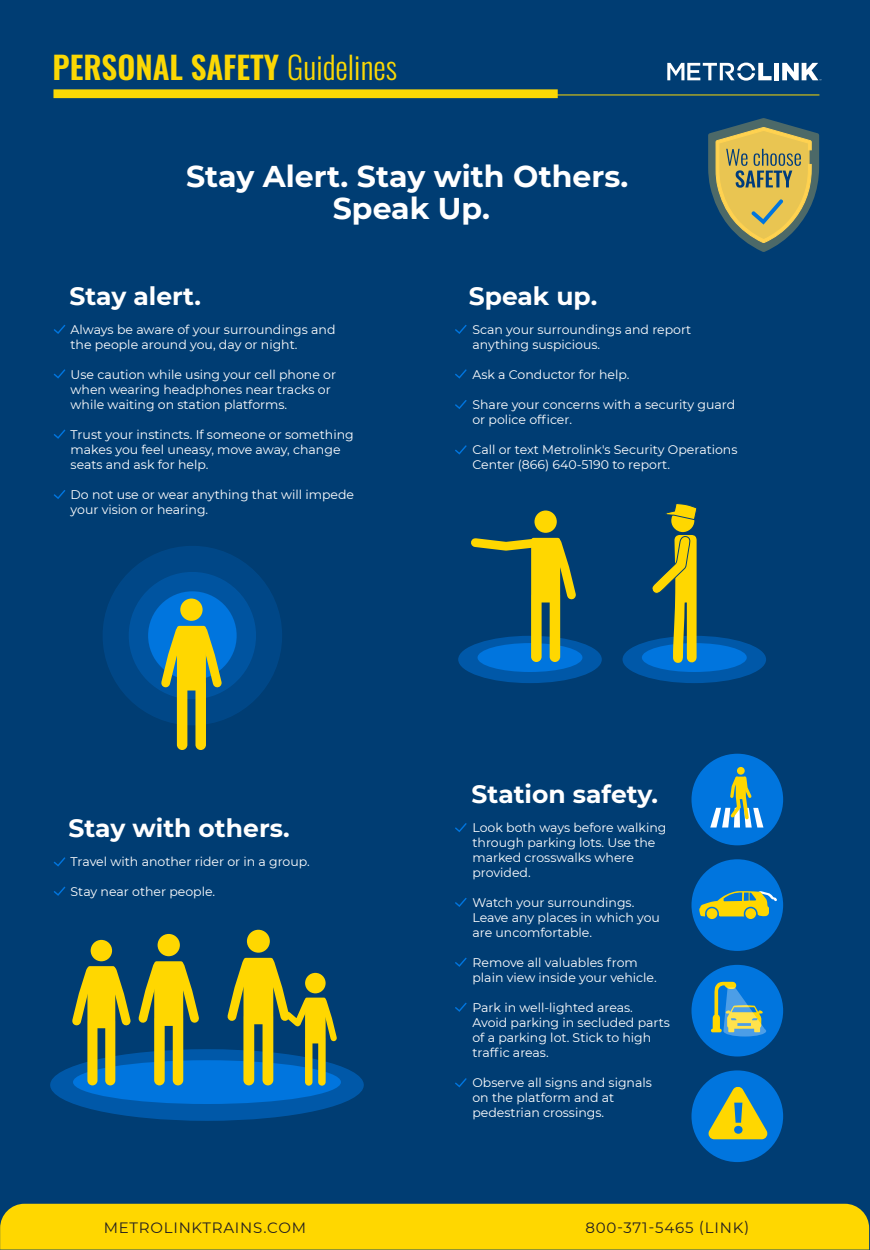
<style>
.page{position:relative;width:870px;height:1250px;background:#003d73}
.page>*{position:absolute;margin:0;border:0;box-sizing:border-box;transform-origin:0 0}
.t1{font:600 31.25px "Oswald";color:#fbd804}
.t2{font:700 30px/32.5px "Montserrat";color:#fff;text-align:center}
.t3{font:700 25px "Montserrat";color:#fff}
.t4{font:15px "Montserrat";letter-spacing:.05em;color:#231f20}
.t5{font:12.5px/15px "Montserrat";color:#fff}
.s1{font-weight:300}
</style>
<div class="page">
<svg style="left:623px;top:636px;width:143px;height:47px;background:#0062bb"></svg>
<svg style="left:458px;top:636px;width:144px;height:47px;background:#005fb6"></svg>
<svg style="left:50px;top:1049px;width:314px;height:72px;background:#0063bd"></svg>
<svg style="left:103px;top:546px;width:179px;height:179px;background:#004f97"></svg>
<svg style="left:155px;top:620px;width:73px;height:130px"></svg>
<div style="left:180px;top:599px;width:23px;height:22px;background:#ffd700;border-radius:50%"></div>
<svg style="left:466px;top:532px;width:116px;height:130px"></svg>
<div style="left:534px;top:511px;width:23px;height:22px;background:#ffd700;border-radius:50%"></div>
<svg style="left:651px;top:503px;width:46px;height:160px"></svg>
<div style="left:91px;top:940px;width:21px;height:21px;background:#ffd700;border-radius:50%"></div>
<svg style="left:66px;top:956px;width:139px;height:129px"></svg>
<div style="left:158px;top:934px;width:22px;height:22px;background:#ffd700;border-radius:50%"></div>
<div style="left:247px;top:930px;width:23px;height:23px;background:#ffd700;border-radius:50%"></div>
<svg style="left:221px;top:952px;width:120px;height:134px"></svg>
<div style="left:305px;top:973px;width:21px;height:20px;background:#ffd700;border-radius:50%"></div>
<div style="left:692px;top:859px;width:91px;height:92px;background:#0075de;border-radius:50%"></div>
<svg style="left:699px;top:891px;width:78px;height:25px"></svg>
<div style="left:745px;top:908px;width:11px;height:11px;background:#ffd700;border-radius:50%"></div>
<div style="left:707px;top:908px;width:10px;height:11px;background:#ffd700;border-radius:50%"></div>
<div style="left:692px;top:754px;width:91px;height:91px;background:#0075de;border-radius:50%"></div>
<svg style="left:710px;top:776px;width:53px;height:52px"></svg>
<div style="left:737px;top:767px;width:8px;height:8px;background:#ffd700;border-radius:50%"></div>
<div style="left:692px;top:965px;width:91px;height:92px;background:#0075de;border-radius:50%"></div>
<svg style="left:711px;top:982px;width:55px;height:55px"></svg>
<div style="left:692px;top:1070px;width:91px;height:92px;background:#0075de;border-radius:50%"></div>
<svg style="left:708px;top:1087px;width:60px;height:52px"></svg>
<div style="left:774px;top:63px;width:5px;height:17px;background:#fff"></div>
<svg style="left:667px;top:63px;width:105px;height:18px"></svg>
<svg style="left:782px;top:63px;width:39px;height:17px"></svg>
<hr style="left:56px;top:94px;width:763px;height:1px;background:#fbd804">
<div style="left:53px;top:89px;width:505px;height:9px;background:#fbd804"></div>
<svg style="left:708px;top:118px;width:111px;height:134px"></svg>
<div style="left:0;top:1204px;width:869px;height:46px;background:#ffd700"></div>
<svg style="left:455px;top:325px;width:12px;height:9px"></svg>
<svg style="left:455px;top:369px;width:12px;height:10px"></svg>
<svg style="left:455px;top:400px;width:12px;height:9px"></svg>
<svg style="left:455px;top:445px;width:12px;height:10px"></svg>
<svg style="left:455px;top:823px;width:12px;height:9px"></svg>
<svg style="left:455px;top:898px;width:12px;height:9px"></svg>
<svg style="left:455px;top:1078px;width:12px;height:9px"></svg>
<svg style="left:455px;top:958px;width:12px;height:9px"></svg>
<svg style="left:455px;top:1003px;width:12px;height:9px"></svg>
<svg style="left:54px;top:325px;width:11px;height:9px"></svg>
<svg style="left:54px;top:369px;width:11px;height:10px"></svg>
<svg style="left:54px;top:430px;width:11px;height:9px"></svg>
<svg style="left:54px;top:490px;width:11px;height:9px"></svg>
<svg style="left:54px;top:857px;width:11px;height:10px"></svg>
<svg style="left:54px;top:887px;width:11px;height:9px"></svg>
<h1 class="t1" style="left:53px;top:51px;width:346px">PERSONAL SAFETY <span class="s1">Guidelines</span></h1>
<h2 class="t2" style="left:186px;top:159px;width:444px">Stay Alert. Stay with Others.<br>Speak Up.</h2>
<h3 class="t3" style="left:69px;top:278px;width:133px">Stay alert.</h3>
<p class="t5" style="left:71px;top:322px;width:266px">Always be aware of your surroundings and the people around you, day or night.</p>
<p class="t5" style="left:71px;top:367px;width:267px">Use caution while using your cell phone or when wearing headphones near tracks or while waiting on station platforms.</p>
<p class="t5" style="left:71px;top:427px;width:285px">Trust your instincts. If someone or something makes you feel uneasy, move away, change seats and ask for help.</p>
<p class="t5" style="left:71px;top:487px;width:285px">Do not use or wear anything that will impede your vision or hearing.</p>
<h3 class="t3" style="left:68px;top:810px;width:223px">Stay with others.</h3>
<p class="t5" style="left:71px;top:854px;width:241px">Travel with another rider or in a group.</p>
<p class="t5" style="left:71px;top:884px;width:146px">Stay near other people.</p>
<h3 class="t3" style="left:469px;top:278px;width:130px">Speak up.</h3>
<p class="t5" style="left:472px;top:322px;width:220px">Scan your surroundings and report anything suspicious.</p>
<p class="t5" style="left:472px;top:367px;width:159px">Ask a Conductor for help.</p>
<p class="t5" style="left:472px;top:397px;width:264px">Share your concerns with a security guard or police officer.</p>
<p class="t5" style="left:472px;top:442px;width:267px">Call or text Metrolink's Security Operations<br>Center (866) 640-5190 to report.</p>
<h3 class="t3" style="left:472px;top:776px;width:188px">Station safety.</h3>
<p class="t5" style="left:472px;top:820px;width:195px">Look both ways before walking through parking lots. Use the marked crosswalks where provided.</p>
<p class="t5" style="left:472px;top:895px;width:189px">Watch your surroundings.<br>Leave any places in which you are uncomfortable.</p>
<p class="t5" style="left:472px;top:955px;width:186px">Remove all valuables from plain view inside your vehicle.</p>
<p class="t5" style="left:472px;top:1000px;width:199px">Park in well-lighted areas.<br>Avoid parking in secluded parts of a parking lot. Stick to high traffic areas.</p>
<p class="t5" style="left:472px;top:1075px;width:181px">Observe all signs and signals on the platform and at pedestrian crossings.</p>
<p class="t4" style="left:104px;top:1217px;width:204px">METROLINKTRAINS.COM</p>
<p class="t4" style="left:585px;top:1217px;width:165px">800-371-5465 (LINK)</p>
</div>
